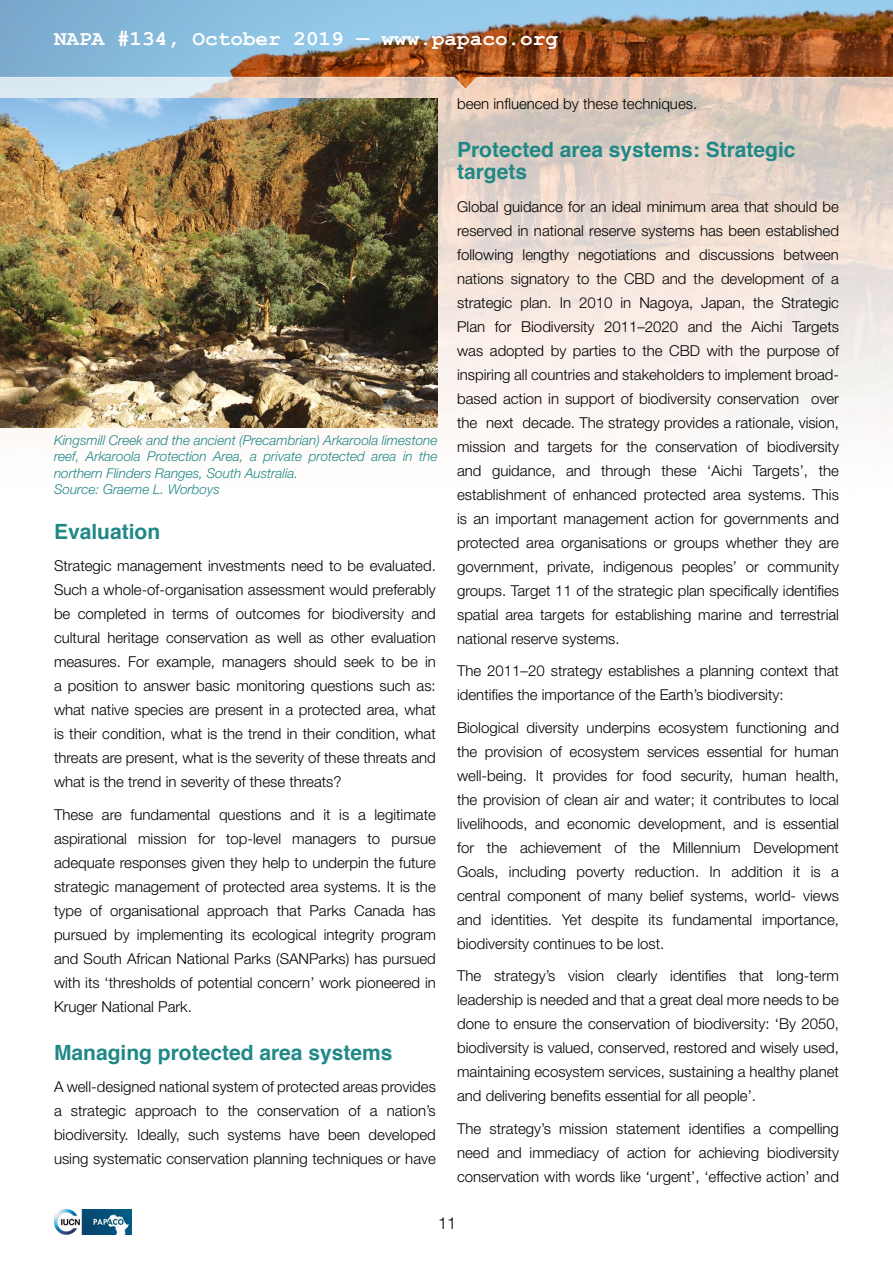
<style>
.page{position:relative;width:893px;height:1263px;background:#fff}
.page>*{position:absolute;margin:0;border:0;box-sizing:border-box;transform-origin:0 0}
.t1{font:700 21px/22.5px "Helvetica";color:#208886}
.t2{font:700 21px "Courier New";color:#fff}
.t3{font:300 16.5px "Helvetica Neue LT Pro";color:#000}
.t4{font:300 15px/24px "Helvetica Neue LT Pro";color:#000;text-align:justify}
.t5{font:italic 300 13.5px/16.2px "Helvetica Neue LT Pro";color:#208886}
</style>
<div class="page">
<img style="left:0;top:0;width:893px;height:430px">
<img style="left:54px;top:1209px;width:78px;height:26px">
<img style="left:0;top:99px;width:437px;height:328px">
<h1 class="t2" style="left:54px;top:25px;width:506px">NAPA #134, October 2019 — www.papaco.org</h1>
<p class="t5" style="left:54px;top:432px;width:385px">Kingsmill Creek and the ancient (Precambrian) Arkaroola limestone reef, Arkaroola Protection Area, a private protected area in the northern Flinders Ranges, South Australia.<br>Source: Graeme L. Worboys</p>
<h1 class="t1" style="left:54px;top:520px;width:108px">Evaluation</h1>
<p class="t4" style="left:54px;top:554px;width:383px">Strategic management investments need to be evaluated.<br>Such a whole-of-organisation assessment would preferably be completed in terms of outcomes for biodiversity and cultural heritage conservation as well as other evaluation measures. For example, managers should seek to be in a position to answer basic monitoring questions such as: what native species are present in a protected area, what is their condition, what is the trend in their condition, what threats are present, what is the severity of these threats and what is the trend in severity of these threats?</p>
<p class="t4" style="left:54px;top:802px;width:383px">These are fundamental questions and it is a legitimate aspirational mission for top-level managers to pursue adequate responses given they help to underpin the future strategic management of protected area systems. It is the type of organisational approach that Parks Canada has pursued by implementing its ecological integrity program and South African National Parks (SANParks) has pursued with its ‘thresholds of potential concern’ work pioneered in Kruger National Park.</p>
<h1 class="t1" style="left:54px;top:1041px;width:340px">Managing protected area systems</h1>
<p class="t4" style="left:54px;top:1075px;width:383px">A well-designed national system of protected areas provides a strategic approach to the conservation of a nation’s biodiversity. Ideally, such systems have been developed using systematic conservation planning techniques or have</p>
<p class="t4" style="left:457px;top:91px;width:242px">been influenced by these techniques.</p>
<h1 class="t1" style="left:457px;top:138px;width:340px">Protected area systems: Strategic targets</h1>
<p class="t4" style="left:457px;top:194px;width:383px">Global guidance for an ideal minimum area that should be reserved in national reserve systems has been established following lengthy negotiations and discussions between nations signatory to the CBD and the development of a strategic plan. In 2010 in Nagoya, Japan, the Strategic Plan for Biodiversity 2011–2020 and the Aichi Targets was adopted by parties to the CBD with the purpose of inspiring all countries and stakeholders to implement broad&shy;based action in support of biodiversity conservation over the next decade. The strategy provides a rationale, vision, mission and targets for the conservation of biodiversity and guidance, and through these ‘Aichi Targets’, the establishment of enhanced protected area systems. This is an important management action for governments and protected area organisations or groups whether they are government, private, indigenous peoples’ or community groups. Target 11 of the strategic plan specifically identifies spatial area targets for establishing marine and terrestrial national reserve systems.</p>
<p class="t4" style="left:457px;top:658px;width:383px">The 2011–20 strategy establishes a planning context that identifies the importance of the Earth’s biodiversity:</p>
<p class="t4" style="left:457px;top:715px;width:383px">Biological diversity underpins ecosystem functioning and the provision of ecosystem services essential for human well-being. It provides for food security, human health, the provision of clean air and water; it contributes to local livelihoods, and economic development, and is essential for the achievement of the Millennium Development Goals, including poverty reduction. In addition it is a central component of many belief systems, world- views and identities. Yet despite its fundamental importance, biodiversity continues to be lost.</p>
<p class="t4" style="left:457px;top:963px;width:383px">The strategy’s vision clearly identifies that long-term leadership is needed and that a great deal more needs to be done to ensure the conservation of biodiversity: ‘By 2050, biodiversity is valued, conserved, restored and wisely used, maintaining ecosystem services, sustaining a healthy planet and delivering benefits essential for all people’.</p>
<p class="t4" style="left:457px;top:1116px;width:383px">The strategy’s mission statement identifies a compelling need and immediacy of action for achieving biodiversity conservation with words like ‘urgent’, ‘effective action’ and</p>
<p class="t3" style="left:438px;top:1213px;width:20px">11</p>
</div>
